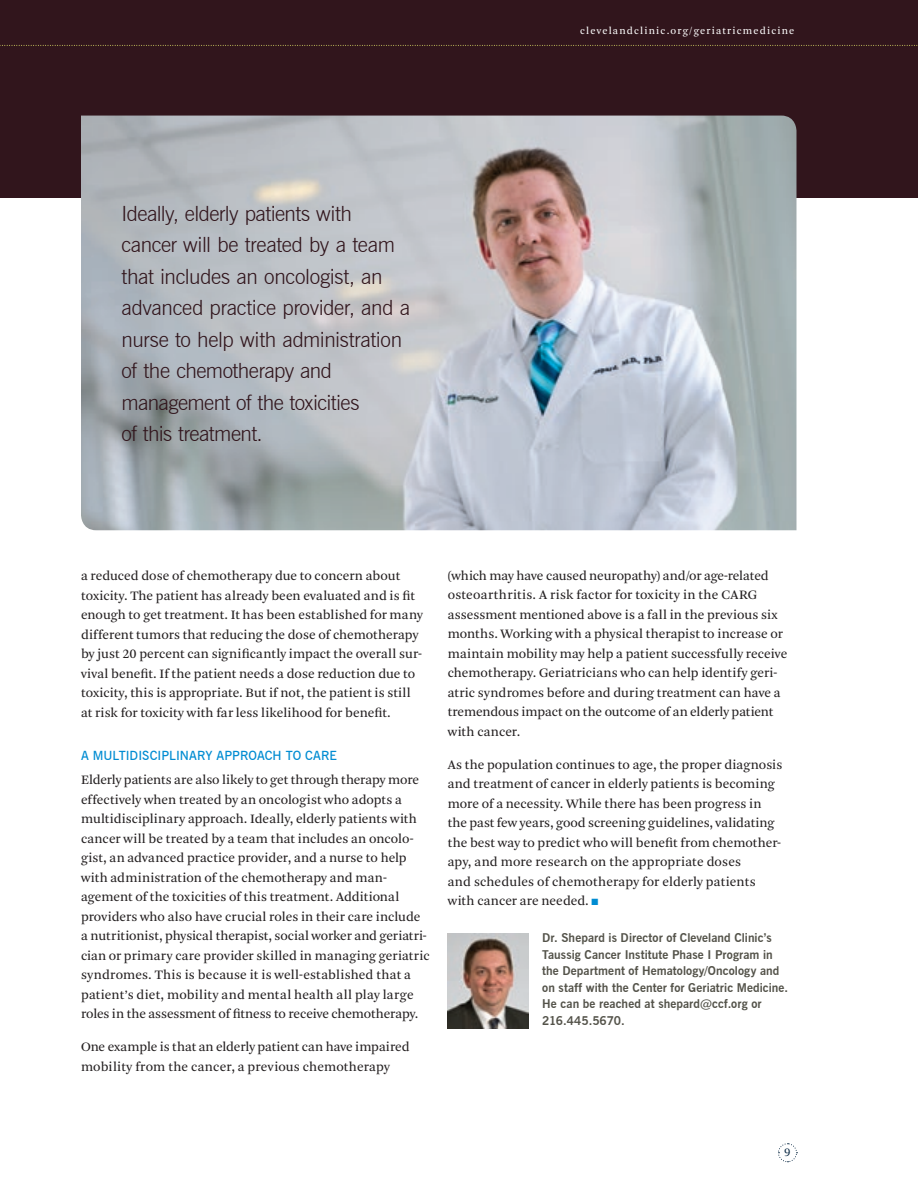
<style>
.page{position:relative;width:918px;height:1188px;background:#fff}
.page>*{position:absolute;margin:0;border:0;box-sizing:border-box;transform-origin:0 0}
.t1{font:300 21px/31.5px "News Gothic BT";letter-spacing:-.02em;color:#31151c}
.t2{font:13.5px/19.5px "Arnhem Blond";letter-spacing:.005em;color:#231f20}
.t3{font:600 12.75px "News Gothic BT";color:#008cd2}
.t4{font:700 12px/16.5px "News Gothic BT";letter-spacing:.01em;color:#535249}
.t5{font:12px "Arnhem Blond";color:#082742}
.t6{font:10.5px "Arnhem Blond";letter-spacing:.11em;color:#fff}
.s1{color:#008cd2}
</style>
<div class="page">
<div style="left:0;top:0;width:918px;height:198px;background:#31151c"></div>
<svg style="left:0;top:45px;width:918px;height:1px"></svg>
<img style="left:448px;top:934px;width:81px;height:94px">
<img style="left:81px;top:116px;width:715px;height:414px">
<svg style="left:778px;top:1143px;width:19px;height:20px"></svg>
<p class="t6" style="left:580px;top:25px;width:216px">clevelandclinic.org/geriatricmedicine</p>
<p class="t6" style="left:582px;top:25px;width:216px">clevelandclinic.org/geriatricmedicine</p>
<h1 class="t1" style="left:122px;top:197px;width:290px">Ideally, elderly patients with cancer will be treated by a team that includes an oncologist, an advanced practice provider, and a nurse to help with administration of the chemotherapy and management of the toxicities<br>of this treatment.</h1>
<p class="t2" style="left:81px;top:566px;width:344px">a reduced dose of chemotherapy due to concern about toxicity. The patient has already been evaluated and is fit enough to get treatment. It has been established for many different tumors that reducing the dose of chemotherapy by just 20 percent can significantly impact the overall sur&shy;vival benefit. If the patient needs a dose reduction due to toxicity, this is appropriate. But if not, the patient is still at risk for toxicity with far less likelihood for benefit.</p>
<p class="t3" style="left:81px;top:748px;width:152px">A MULTIDISCIPLINARY APPR</p>
<p class="t3" style="left:248px;top:748px;width:90px">OACH TO CARE</p>
<p class="t2" style="left:81px;top:770px;width:350px">Elderly patients are also likely to get through therapy more effectively when treated by an oncologist who adopts a multidisciplinary approach. Ideally, elderly patients with cancer will be treated by a team that includes an oncolo&shy;gist, an advanced practice provider, and a nurse to help with administration of the chemotherapy and man&shy;agement of the toxicities of this treatment. Additional providers who also have crucial roles in their care include a nutritionist, physical therapist, social worker and geriatri&shy;cian or primary care provider skilled in managing geriatric syndromes. This is because it is well-established that a patient’s diet, mobility and mental health all play large roles in the assessment of fitness to receive chemotherapy.</p>
<p class="t2" style="left:81px;top:1037px;width:330px">One example is that an elderly patient can have impaired mobility from the cancer, a previous chemotherapy</p>
<p class="t2" style="left:448px;top:566px;width:341px">(which may have caused neuropathy) and/or age-related osteoarthritis. A risk factor for toxicity in the CARG assessment mentioned above is a fall in the previous six months. Working with a physical therapist to increase or maintain mobility may help a patient successfully receive chemotherapy. Geriatricians who can help identify geri&shy;atric syndromes before and during treatment can have a tremendous impact on the outcome of an elderly patient with cancer.</p>
<p class="t2" style="left:448px;top:755px;width:336px">As the population continues to age, the proper diagnosis and treatment of cancer in elderly patients is becoming more of a necessity. While there has been progress in the past few years, good screening guidelines, validating the best way to predict who will benefit from chemother&shy;apy, and more research on the appropriate doses<br>and schedules of chemotherapy for elderly patients with cancer are needed. <span class="s1">■</span></p>
<p class="t4" style="left:542px;top:929px;width:247px">Dr. Shepard is Director of Cleveland Clinic’s Taussig Cancer I nstitute Phase I Program in the Department of Hematology/Oncology and on staff with the Center for Geriatric Medicine.<br>He can be reached at shepard@ccf.org or 216.445.5670.</p>
<p class="t5" style="left:784px;top:1146px;width:8px">9</p>
</div>
